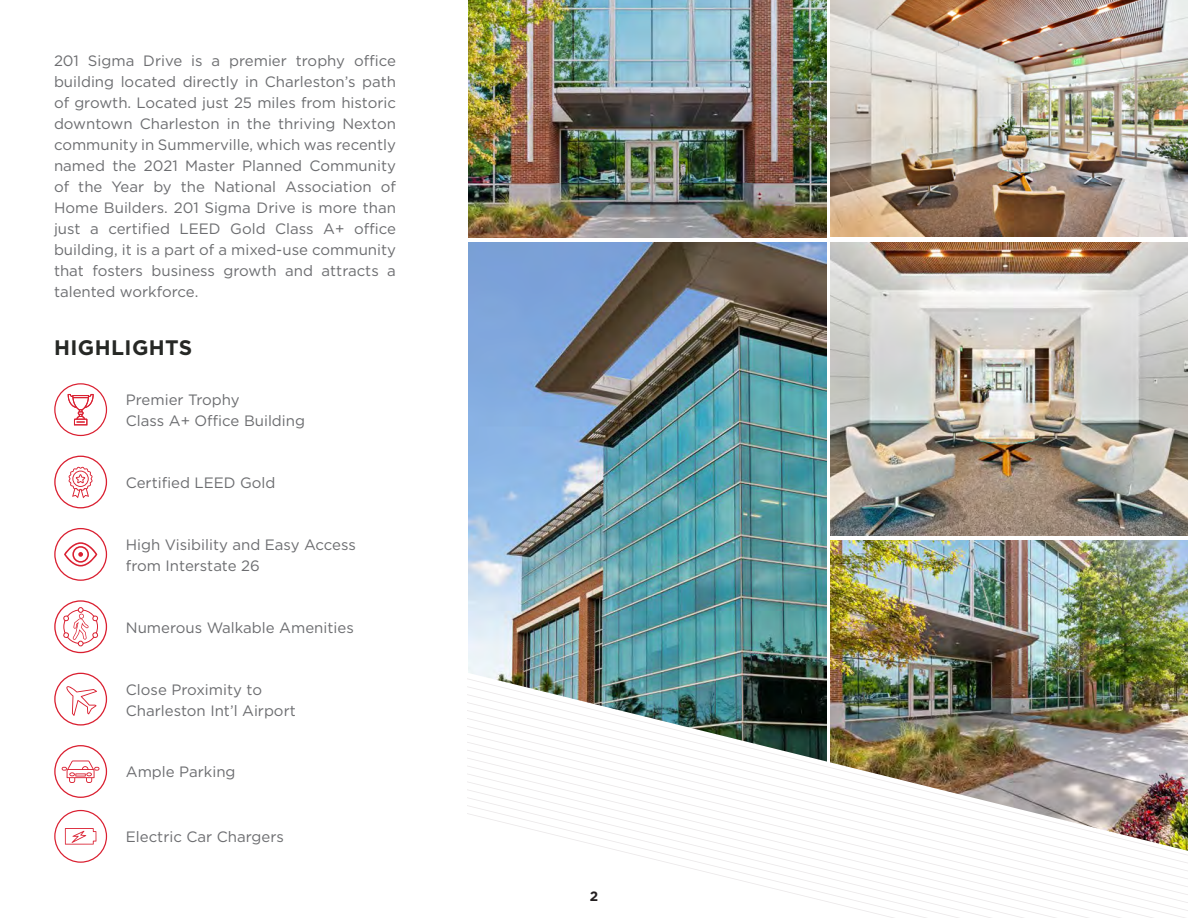
<style>
.page{position:relative;width:1188px;height:918px;background:#fff}
.page>*{position:absolute;margin:0;border:0;box-sizing:border-box;transform-origin:0 0}
.Paragraph_header{font:700 21px "Gotham";letter-spacing:.02em;color:#262825}
.Body_Copy___standard{font:15px/21px "Gotham";color:#6c6d70}
.t1{font:700 13.5px "Gotham";color:#231f20}
</style>
<div class="page">
<img style="left:468px;top:0;width:358px;height:238px">
<img style="left:831px;top:242px;width:357px;height:294px">
<img style="left:831px;top:540px;width:357px;height:132px">
<img style="left:468px;top:242px;width:358px;height:430px">
<img style="left:467px;top:672px;width:721px;height:246px">
<svg style="left:54px;top:383px;width:53px;height:53px"></svg>
<svg style="left:54px;top:456px;width:53px;height:52px"></svg>
<svg style="left:54px;top:528px;width:53px;height:53px"></svg>
<svg style="left:54px;top:600px;width:53px;height:53px"></svg>
<svg style="left:54px;top:673px;width:53px;height:53px"></svg>
<svg style="left:54px;top:745px;width:53px;height:53px"></svg>
<svg style="left:75px;top:773px;width:11px;height:4px"></svg>
<svg style="left:54px;top:810px;width:53px;height:53px"></svg>
<img style="left:830px;top:0;width:358px;height:237px">
<p class="Body_Copy___standard" style="left:54px;top:50px;width:344px;text-align:justify">201 Sigma Drive is a premier trophy office building located directly in Charleston’s path of growth. Located just 25 miles from historic downtown Charleston in the thriving Nexton community in Summerville, which was recently named the 2021 Master Planned Community of the Year by the National Association of Home Builders. 201 Sigma Drive is more than just a certified LEED Gold Class A+ office building, it is a part of a mixed-use community that fosters business growth and attracts a talented workforce.</p>
<p class="Paragraph_header" style="left:54px;top:333px;width:140px">HIGHLIGHTS</p>
<p class="Body_Copy___standard" style="left:126px;top:389px;width:181px">Premier Trophy<br>Class A+ Office Building</p>
<p class="Body_Copy___standard" style="left:126px;top:472px;width:151px">Certified LEED Gold</p>
<p class="Body_Copy___standard" style="left:126px;top:534px;width:232px">High Visibility and Easy Access from Interstate 26</p>
<p class="Body_Copy___standard" style="left:126px;top:617px;width:229px">Numerous Walkable Amenities</p>
<p class="Body_Copy___standard" style="left:126px;top:678px;width:171px">Close Proximity to<br>Charleston Int’l Airport</p>
<p class="Body_Copy___standard" style="left:126px;top:761px;width:111px">Ample Parking</p>
<p class="Body_Copy___standard" style="left:126px;top:826px;width:160px">Electric Car Chargers</p>
<p class="t1" style="left:590px;top:888px;width:10px">2</p>
</div>
